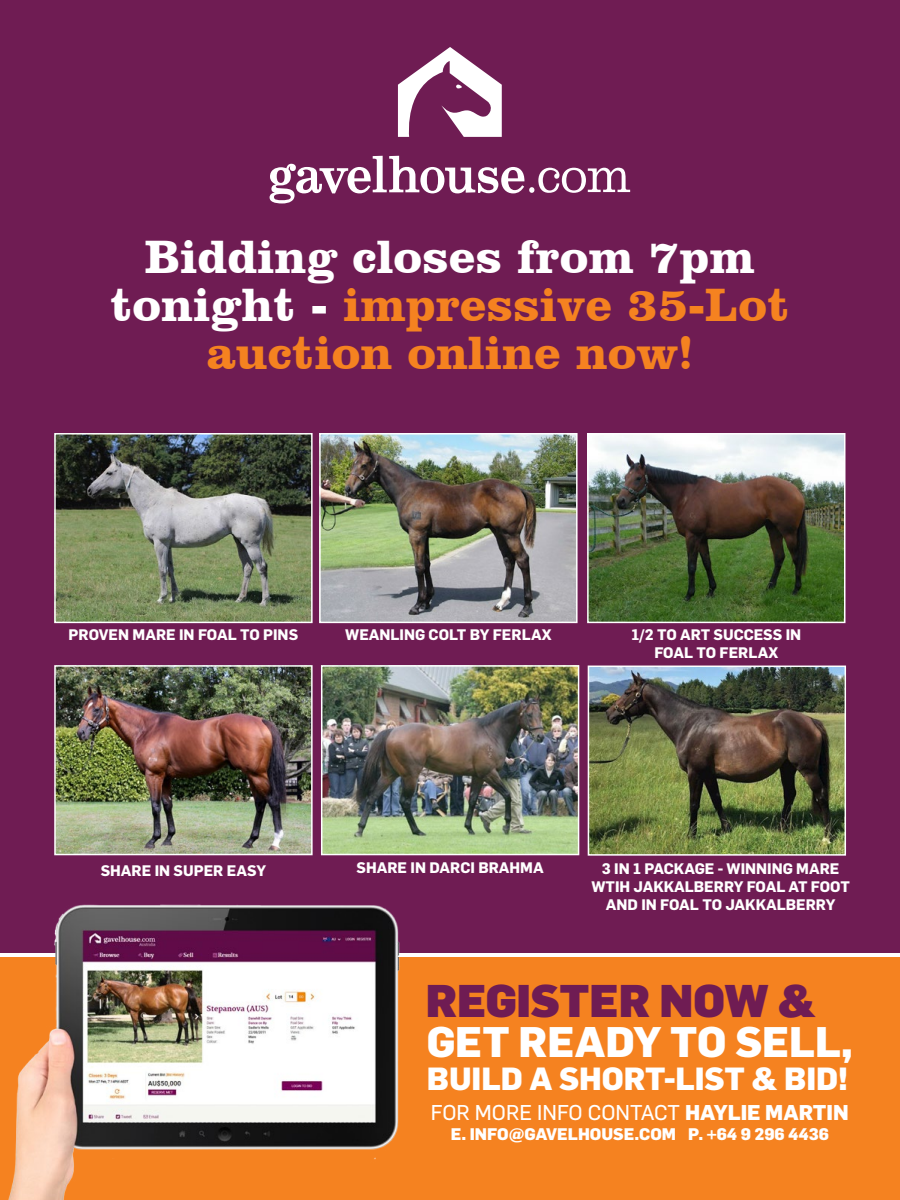
<style>
.page{position:relative;width:900px;height:1200px;background:#fff}
.page>*{position:absolute;margin:0;border:0;box-sizing:border-box;transform-origin:0 0}
.t1{font:700 48px/48px "Clarendon BT";color:#f58220;text-align:center}
.t2{font:900 45px "Flama";color:#6f1c53}
.t3{font:800 42px "Flama";color:#fff}
.t4{font:800 31.5px "Flama";color:#fff}
.t5{font:21px "Flama Basic";color:#fff}
.t6{font:800 16.5px "Flama";color:#fff}
.t7{font:700 15px/18px "Flama";color:#fff;text-align:center}
.s1{color:#fff}
.s2{font-family:"Flama";font-weight:800}
</style>
<div class="page">
<div style="left:0;top:0;width:900px;height:952px;background:#6f1c53"></div>
<svg style="left:270px;top:47px;width:360px;height:156px"></svg>
<div style="left:0;top:958px;width:900px;height:242px;background:#f58220"></div>
<img style="left:0;top:904px;width:582px;height:296px">
<img style="left:57px;top:436px;width:253px;height:184px">
<div style="left:54px;top:433px;width:259px;height:190px;border:2px solid #fff"></div>
<img style="left:324px;top:668px;width:252px;height:184px">
<div style="left:321px;top:665px;width:258px;height:190px;border:2px solid #fff"></div>
<img style="left:57px;top:668px;width:253px;height:184px">
<div style="left:54px;top:665px;width:259px;height:190px;border:2px solid #fff"></div>
<img style="left:591px;top:669px;width:252px;height:184px">
<div style="left:588px;top:666px;width:258px;height:190px;border:2px solid #fff"></div>
<img style="left:322px;top:436px;width:253px;height:184px">
<div style="left:319px;top:433px;width:259px;height:190px;border:2px solid #fff"></div>
<img style="left:590px;top:436px;width:253px;height:184px">
<div style="left:587px;top:433px;width:259px;height:190px;border:2px solid #fff"></div>
<h1 class="t1" style="left:110px;top:232px;width:681px"><span class="s1">Bidding closes from 7pm tonight -</span> impressive 35-Lot auction online now!</h1>
<p class="t7" style="left:69px;top:624px;width:231px">PROVEN MARE IN FOAL TO PINS</p>
<p class="t7" style="left:345px;top:624px;width:208px">WEANLING COLT BY FERLAX</p>
<p class="t7" style="left:631px;top:624px;width:171px">1/2 TO ART SUCCESS IN<br>FOAL TO FERLAX</p>
<p class="t7" style="left:101px;top:861px;width:167px">SHARE IN SUPER EASY</p>
<p class="t7" style="left:357px;top:858px;width:189px">SHARE IN DARCI BRAHMA</p>
<p class="t7" style="left:591px;top:858px;width:260px">3 IN 1 PACKAGE - WINNING MARE<br>WTIH JAKKALBERRY FOAL AT FOOT<br>AND IN FOAL TO JAKKALBERRY</p>
<h2 class="t2" style="left:426px;top:968px;width:392px">REGISTER NOW &amp;</h2>
<h3 class="t3" style="left:427px;top:1012px;width:428px">GET READY TO SELL,</h3>
<h3 class="t4" style="left:427px;top:1056px;width:423px">BUILD A SHORT-LIST &amp; BID!</h3>
<h3 class="t5" style="left:431px;top:1098px;width:419px">FOR MORE INFO CONTACT <span class="s2">HAYLIE MARTIN</span></h3>
<p class="t6" style="left:451px;top:1122px;width:380px">E. INFO@GAVELHOUSE.COM P. +64 9 296 4436</p>
</div>
